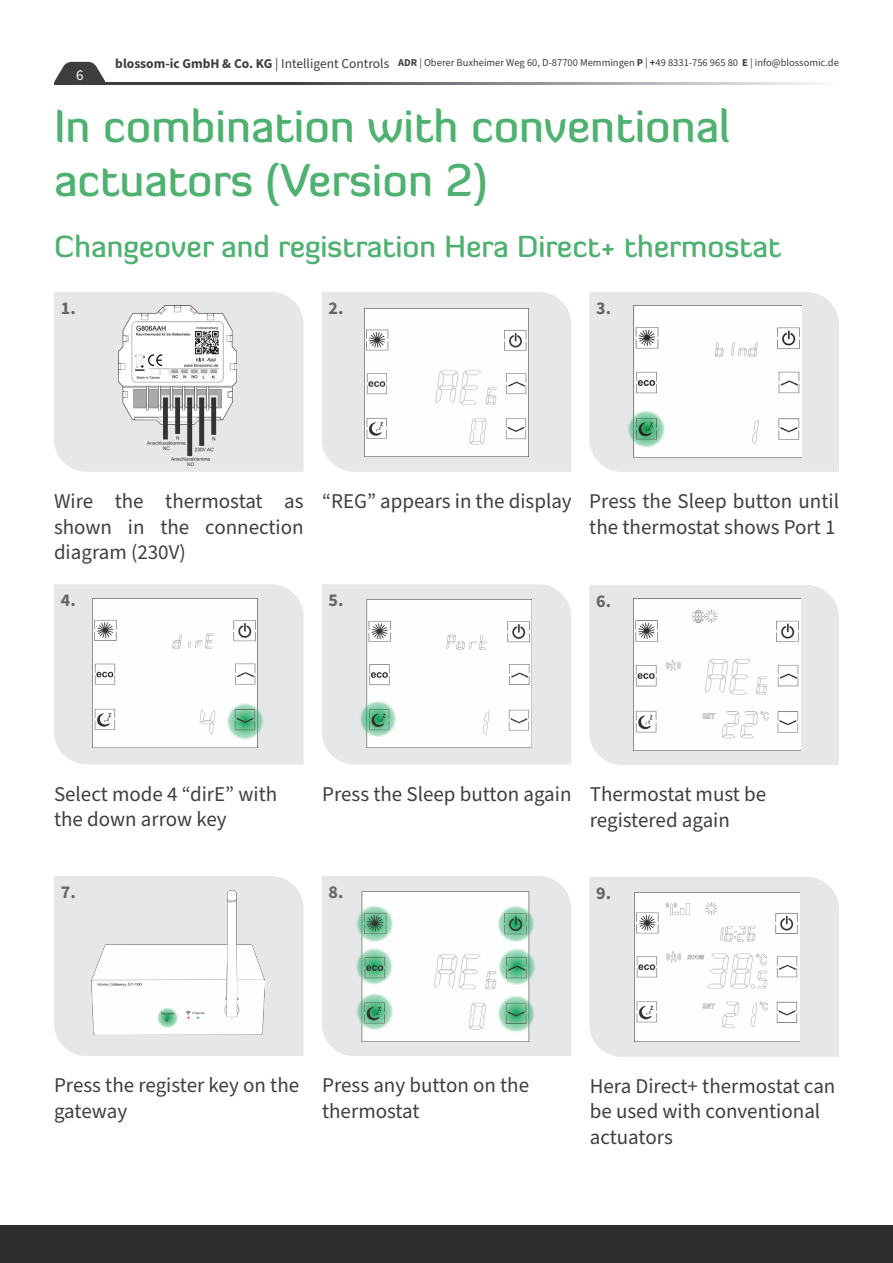
<style>
.page{position:relative;width:893px;height:1263px;background:#fff}
.page>*{position:absolute;margin:0;border:0;box-sizing:border-box;transform-origin:0 0}
.t1{font:500 45px "Diavlo";color:#4eb170}
.t2{font:500 30px "Diavlo";color:#4eb170}
.t3{font:21px/25.2px "Source Sans Pro";color:#413f41}
.t4{font:700 18px "Source Sans Pro";color:#646464}
.t5{font:15px "Source Sans Pro";color:#fff}
.t6{font:10.5px "Source Sans Pro";color:#3e3e3f}
.s1{font-weight:700;font-size:13.5px}
.s2{font-size:13.5px}
.s3{font-weight:700}
</style>
<div class="page">
<svg style="left:106px;top:82px;width:712px;height:3px;background:#818284"></svg>
<svg style="left:54px;top:62px;width:52px;height:23px"></svg>
<div style="left:0;top:1225px;width:893px;height:38px;background:#2d2d2e"></div>
<div style="left:54px;top:292px;width:250px;height:180px;background:#e6e7e9"></div>
<img style="left:119px;top:305px;width:118px;height:160px">
<div style="left:322px;top:292px;width:249px;height:180px;background:#e6e7e9"></div>
<img style="left:365px;top:309px;width:163px;height:147px">
<div style="left:589px;top:292px;width:250px;height:180px;background:#e6e7e9"></div>
<img style="left:627px;top:306px;width:175px;height:152px">
<div style="left:54px;top:584px;width:250px;height:180px;background:#e6e7e9"></div>
<img style="left:92px;top:598px;width:171px;height:149px">
<div style="left:322px;top:584px;width:249px;height:180px;background:#e6e7e9"></div>
<img style="left:360px;top:600px;width:171px;height:147px">
<div style="left:589px;top:585px;width:250px;height:180px;background:#e6e7e9"></div>
<img style="left:633px;top:599px;width:168px;height:151px">
<div style="left:54px;top:876px;width:250px;height:180px;background:#e6e7e9"></div>
<img style="left:91px;top:890px;width:173px;height:144px">
<div style="left:322px;top:876px;width:249px;height:180px;background:#e6e7e9"></div>
<img style="left:356px;top:891px;width:179px;height:150px">
<div style="left:589px;top:877px;width:250px;height:180px;background:#e6e7e9"></div>
<img style="left:634px;top:892px;width:166px;height:149px">
<p class="t6" style="left:115px;top:55px;width:725px"><span class="s1">blossom-ic GmbH &amp; Co. KG</span> <span class="s2">| Intelligent Controls</span> <span class="s3">ADR</span> | Oberer Buxheimer Weg 60, D-87700 Memmingen <span class="s3">P</span> | <span class="s3">+</span>49 8331-756 965 80 <span class="s3">E</span> | info@blossomic.de</p>
<p class="t5" style="left:76px;top:65px;width:9px">6</p>
<p class="t1" style="left:54px;top:98px;width:677px">In combination with conventional</p>
<p class="t1" style="left:54px;top:152px;width:435px">actuators (Version 2)</p>
<p class="t2" style="left:54px;top:227px;width:728px">Changeover and registration Hera Direct+ thermostat</p>
<p class="t4" style="left:61px;top:295px;width:16px">1.</p>
<p class="t4" style="left:329px;top:295px;width:16px">2.</p>
<p class="t4" style="left:596px;top:295px;width:16px">3.</p>
<p class="t3" style="left:54px;top:489px;width:251px;text-align:justify">Wire the thermostat as shown in the connection diagram (230V)</p>
<p class="t3" style="left:322px;top:489px;width:251px">“REG” appears in the display</p>
<p class="t3" style="left:589px;top:489px;width:251px">Press the Sleep button until the thermostat shows Port 1</p>
<p class="t4" style="left:61px;top:588px;width:16px">4.</p>
<p class="t4" style="left:329px;top:588px;width:16px">5.</p>
<p class="t4" style="left:596px;top:589px;width:16px">6.</p>
<p class="t3" style="left:54px;top:782px;width:225px">Select mode 4 “dirE” with</p>
<p class="t3" style="left:322px;top:782px;width:251px">Press the Sleep button again</p>
<p class="t3" style="left:54px;top:807px;width:174px">the down arrow key</p>
<p class="t3" style="left:590px;top:782px;width:178px">Thermostat must be registered again</p>
<p class="t4" style="left:61px;top:879px;width:16px">7.</p>
<p class="t4" style="left:329px;top:879px;width:16px">8.</p>
<p class="t4" style="left:596px;top:880px;width:16px">9.</p>
<p class="t3" style="left:54px;top:1073px;width:247px">Press the register key on the gateway</p>
<p class="t3" style="left:322px;top:1073px;width:208px">Press any button on the thermostat</p>
<p class="t3" style="left:590px;top:1074px;width:247px">Hera Direct+ thermostat can be used with conventional actuators</p>
</div>
